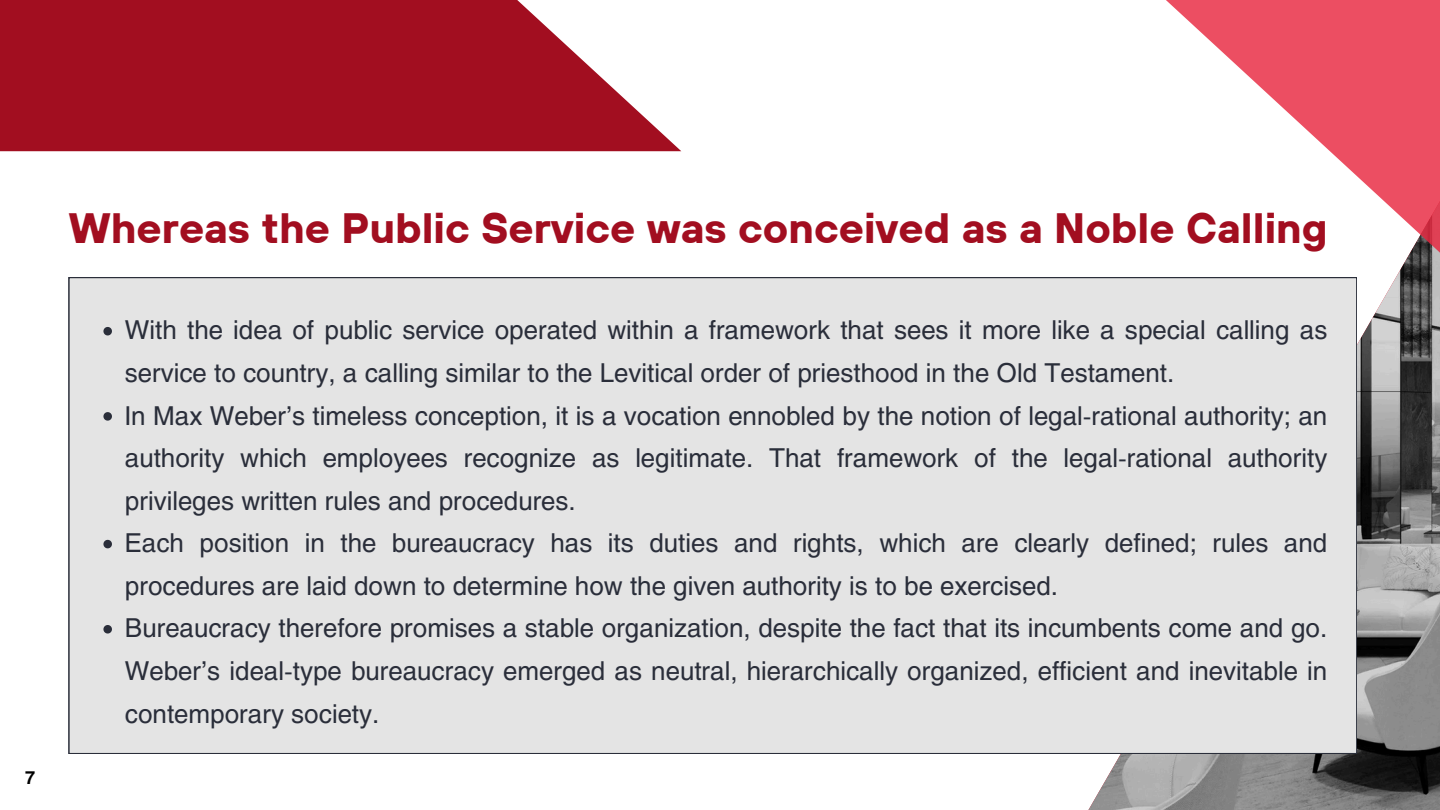
<style>
.page{position:relative;width:1440px;height:810px;background:#fff}
.page>*{position:absolute;margin:0;border:0;box-sizing:border-box;transform-origin:0 0}
.t1{font:700 42.3px "TT Hoves";color:#a20e20}
.t2{font:25.8px/42.6px "Helios";color:#2a2e3a}
.t3{font:700 18px "Helios";color:#000}
</style>
<div class="page">
<div style="left:0;top:0;width:681px;height:151px;background:#a20e20"></div>
<img style="left:1089px;top:253px;width:351px;height:556px">
<div style="left:69px;top:277px;width:1288px;height:477px;background:#e4e4e4"></div>
<svg style="left:103px;top:327px;width:9px;height:8px"></svg>
<svg style="left:103px;top:412px;width:9px;height:9px"></svg>
<svg style="left:103px;top:540px;width:9px;height:8px"></svg>
<svg style="left:103px;top:625px;width:9px;height:9px"></svg>
<svg style="left:1166px;top:0;width:274px;height:253px;fill:#ec4e62"></svg>
<p class="t3" style="left:25px;top:766px;width:12px">7</p>
<p class="t1" style="left:69px;top:200px;width:1260px">Whereas the Public Service was conceived as a Noble Calling</p>
<p class="t2" style="left:125px;top:308px;width:1204px">With the idea of public service operated within a framework that sees it more like a special calling as service to country, a calling similar to the Levitical order of priesthood in the Old Testament.</p>
<p class="t2" style="left:125px;top:393px;width:1204px;text-align:justify">In Max Weber’s timeless conception, it is a vocation ennobled by the notion of legal-rational authority; an authority which employees recognize as legitimate. That framework of the legal-rational authority privileges written rules and procedures.</p>
<p class="t2" style="left:125px;top:521px;width:1204px">Each position in the bureaucracy has its duties and rights, which are clearly defined; rules and procedures are laid down to determine how the given authority is to be exercised.</p>
<p class="t2" style="left:125px;top:606px;width:1204px;text-align:justify">Bureaucracy therefore promises a stable organization, despite the fact that its incumbents come and go.<br>Weber’s ideal-type bureaucracy emerged as neutral, hierarchically organized, efficient and inevitable in contemporary society.</p>
</div>
